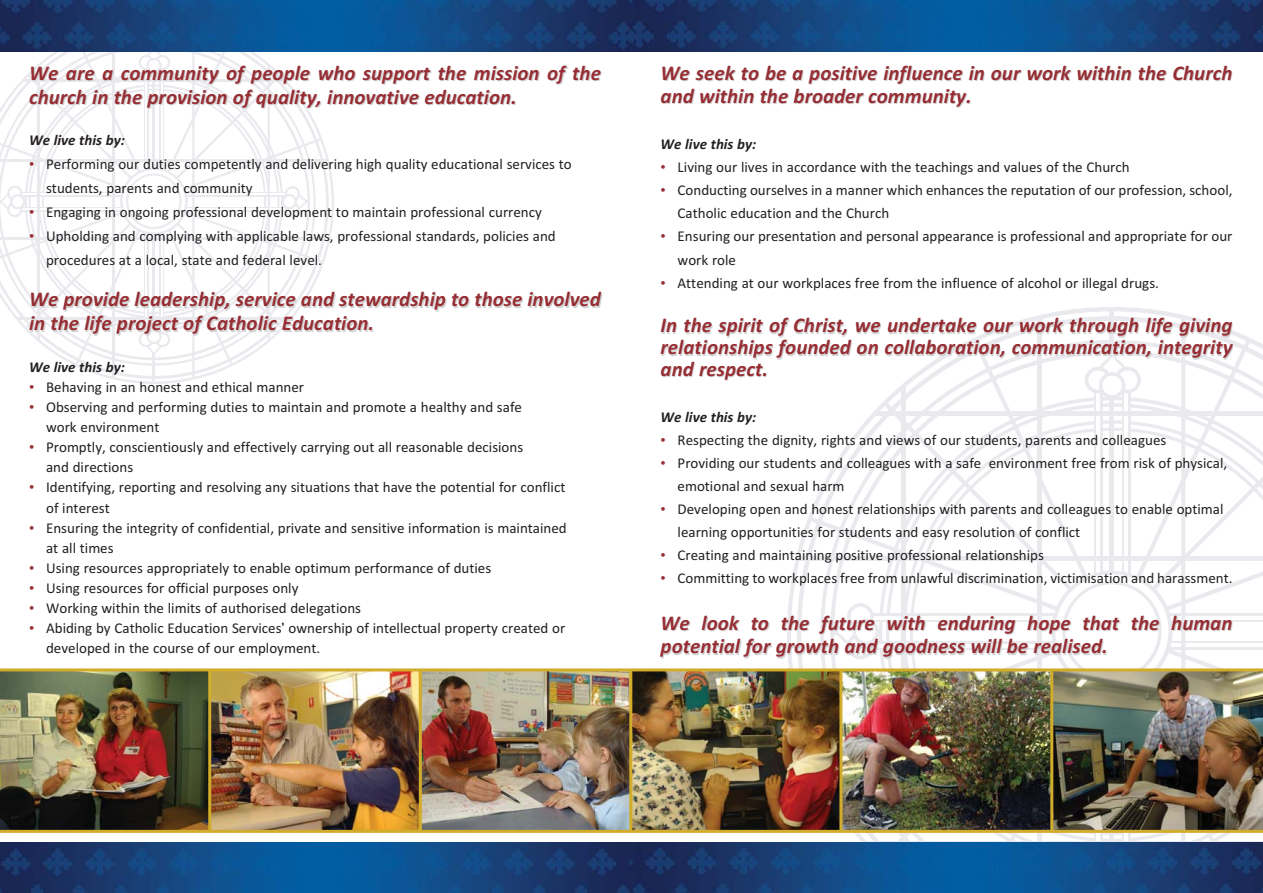
<style>
.page{position:relative;width:1263px;height:893px;background:#fff}
.page>*{position:absolute;margin:0;border:0;box-sizing:border-box;transform-origin:0 0}
.t1{font:italic 700 21px/24.2px "Calibri";color:#962e34}
.t2{font:15px/20.1px "Calibri";color:#231f20}
.t3{font:italic 700 15px "Calibri";color:#231f20}
.s1{font-family:"Gill Sans";color:#962e34}
.s2{font-family:"Gill Sans"}
</style>
<div class="page">
<hr style="left:153px;top:22px;width:2px;height:359px;background:#eae9ee">
<hr style="left:0;top:160px;width:328px;height:2px;background:#eae9ee">
<hr style="left:0;top:237px;width:328px;height:3px;background:#eae9ee">
<svg style="left:0;top:51px;width:322px;height:326px"></svg>
<hr style="left:17px;top:317px;width:273px;height:3px;background:#eae9ee">
<hr style="left:797px;top:556px;width:465px;height:4px;background:#eae9ee">
<svg style="left:808px;top:317px;width:454px;height:525px"></svg>
<hr style="left:865px;top:841px;width:397px;height:4px;background:#eae9ee">
<img style="left:0;top:671px;width:1262px;height:159px">
<img style="left:0;top:842px;width:1262px;height:51px">
<img style="left:0;top:0;width:1262px;height:51px">
<hr style="left:0;top:668px;width:1262px;height:3px;background:#d2ac2b">
<hr style="left:0;top:830px;width:1262px;height:3px;background:#d2ac2b">
<hr style="left:208px;top:669px;width:3px;height:162px;background:#d2ac2b">
<hr style="left:419px;top:669px;width:3px;height:162px;background:#d2ac2b">
<hr style="left:629px;top:669px;width:3px;height:162px;background:#d2ac2b">
<hr style="left:839px;top:669px;width:3px;height:162px;background:#d2ac2b">
<hr style="left:1050px;top:669px;width:3px;height:162px;background:#d2ac2b">
<h1 class="t1" style="left:29px;top:62px;width:573px">We are a community of people who support the mission of the church in the provision of quality, innovative education.</h1>
<p class="t3" style="left:29px;top:135px;width:97px">We live this by:</p>
<p class="t2" style="left:46px;top:153px;width:527px;line-height:24.2px;text-indent:-17px"><span class="s1">•</span> Performing our duties competently and delivering high quality educational services to students, parents and community</p>
<p class="t2" style="left:29px;top:203px;width:514px"><span class="s1">•</span> Engaging in ongoing professional development to maintain professional currency</p>
<p class="t2" style="left:46px;top:225px;width:511px;line-height:24.2px;text-indent:-17px"><span class="s1">•</span> Upholding and complying with applicable laws, professional standards, policies and procedures at a local, state and federal level.</p>
<h1 class="t1" style="left:29px;top:289px;width:573px">We provide leadership, service and stewardship to those involved in the life project of Catholic Education.</h1>
<p class="t3" style="left:29px;top:362px;width:97px">We live this by:</p>
<p class="t2" style="left:29px;top:378px;width:277px"><span class="s1">•</span> Behaving in an honest and ethical manner</p>
<p class="t2" style="left:46px;top:398px;width:477px;text-indent:-17px"><span class="s1">•</span> Observing and performing duties to maintain and promote a healthy and safe work environment</p>
<p class="t2" style="left:46px;top:438px;width:479px;text-indent:-17px"><span class="s1">•</span> Promptly, conscientiously and effectively carrying out all reasonable decisions and directions</p>
<p class="t2" style="left:46px;top:479px;width:521px;text-indent:-17px"><span class="s1">•</span> Identifying, reporting and resolving any situations that have the potential for conflict of interest</p>
<p class="t2" style="left:46px;top:519px;width:522px;text-indent:-17px"><span class="s1">•</span> Ensuring the integrity of confidential, private and sensitive information is maintained at all times</p>
<p class="t2" style="left:29px;top:559px;width:464px"><span class="s1">•</span> Using resources appropriately to enable optimum performance of duties</p>
<p class="t2" style="left:29px;top:579px;width:271px"><span class="s1">•</span> Using resources for official purposes only</p>
<p class="t2" style="left:29px;top:599px;width:333px"><span class="s1">•</span> Working within the limits of authorised delegations</p>
<p class="t2" style="left:46px;top:619px;width:521px;text-indent:-17px"><span class="s1">•</span> Abiding by Catholic Education Services<span class="s2">’</span> ownership of intellectual property created or developed in the course of our employment.</p>
<h1 class="t1" style="left:661px;top:63px;width:573px;line-height:23.1px">We seek to be a positive influence in our work within the Church and within the broader community.</h1>
<p class="t3" style="left:661px;top:139px;width:97px">We live this by:</p>
<p class="t2" style="left:661px;top:158px;width:471px"><span class="s1">•</span> Living our lives in accordance with the teachings and values of the Church</p>
<p class="t2" style="left:678px;top:180px;width:556px;line-height:23.1px;text-indent:-17px"><span class="s1">•</span> Conducting ourselves in a manner which enhances the reputation of our profession, school,<br>Catholic education and the Church</p>
<p class="t2" style="left:678px;top:226px;width:556px;line-height:23.1px;text-indent:-17px"><span class="s1">•</span> Ensuring our presentation and personal appearance is professional and appropriate for our work role</p>
<p class="t2" style="left:661px;top:274px;width:500px"><span class="s1">•</span> Attending at our workplaces free from the influence of alcohol or illegal drugs.</p>
<h1 class="t1" style="left:661px;top:316px;width:573px;line-height:21.6px;text-align:justify">In the spirit of Christ, we undertake our work through life giving relationships founded on collaboration, communication, integrity and respect.</h1>
<p class="t3" style="left:661px;top:412px;width:97px">We live this by:</p>
<p class="t2" style="left:661px;top:431px;width:507px"><span class="s1">•</span> Respecting the dignity, rights and views of our students, parents and colleagues</p>
<p class="t2" style="left:678px;top:453px;width:551px;line-height:23.1px;text-indent:-17px"><span class="s1">•</span> Providing our students and colleagues with a safe environment free from risk of physical, emotional and sexual harm</p>
<p class="t2" style="left:678px;top:499px;width:547px;line-height:23.1px;text-indent:-17px"><span class="s1">•</span> Developing open and honest relationships with parents and colleagues to enable optimal learning opportunities for students and easy resolution of conflict</p>
<p class="t2" style="left:661px;top:547px;width:385px"><span class="s1">•</span> Creating and maintaining positive professional relationships</p>
<p class="t2" style="left:661px;top:570px;width:573px"><span class="s1">•</span> Committing to workplaces free from unlawful discrimination, victimisation and harassment.</p>
<h1 class="t1" style="left:661px;top:613px;width:573px;line-height:23.1px">We look to the future with enduring hope that the human potential for growth and goodness will be realised.</h1>
</div>
